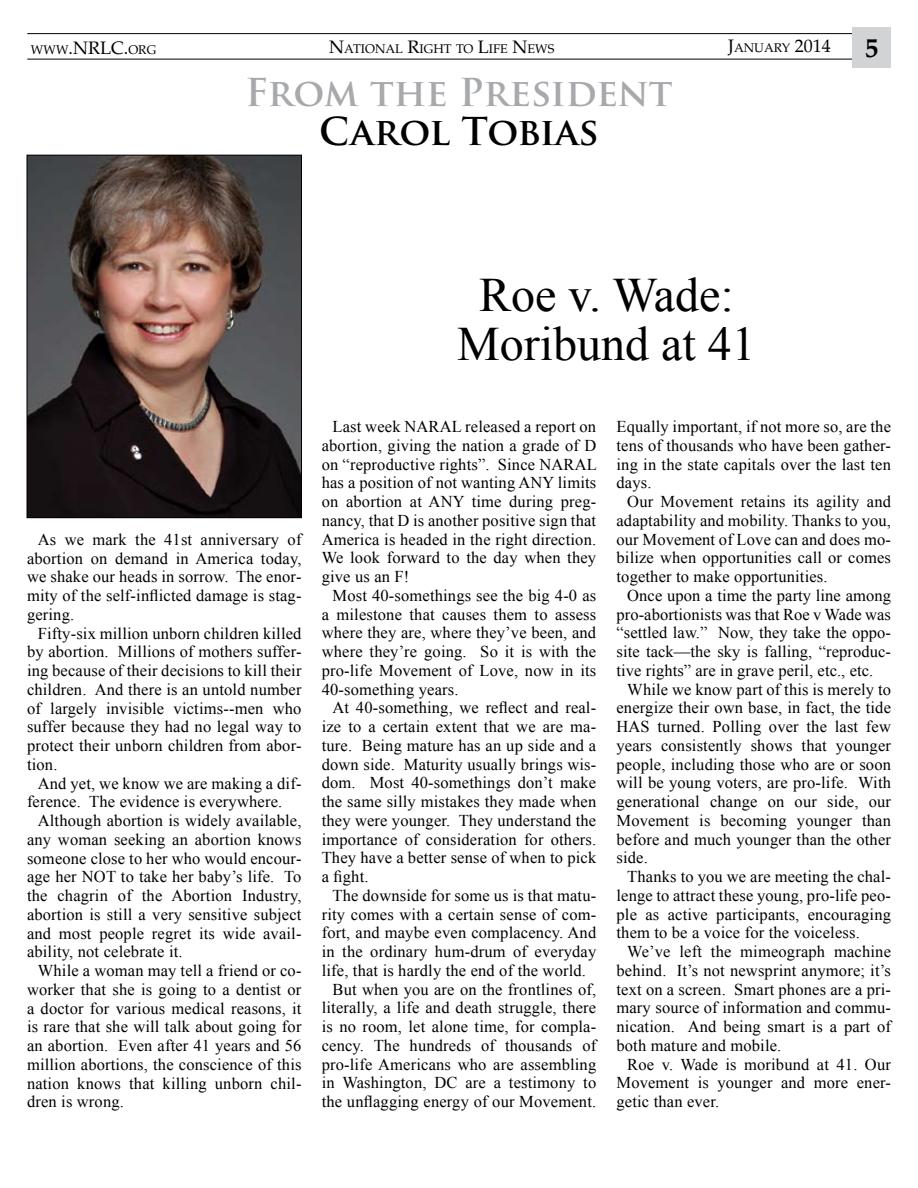
<style>
.page{position:relative;width:918px;height:1188px;background:#fff}
.page>*{position:absolute;margin:0;border:0;box-sizing:border-box;transform-origin:0 0}
.t1{font:48px/49.5px "Times New Roman";color:#000;text-align:center}
.t2{font:700 37.5px "Trajan Pro";color:#a7a9ac}
.t3{font:700 37.5px "Trajan Pro";letter-spacing:-.01em;color:#000}
.t4{font:700 27px "Palatino";color:#000}
.t5{font:16.5px/18.8px "Times New Roman";letter-spacing:.01em;color:#000;text-align:justify}
.t6{font:12.6px "Palatino";color:#000}
.s1{font-size:18px}
</style>
<div class="page">
<hr style="left:27px;top:33px;width:864px;height:1px;background:#000">
<hr style="left:27px;top:59px;width:864px;height:1px;background:#000">
<div style="left:852px;top:27px;width:39px;height:41px;background:#d1d3d4"></div>
<img style="left:29px;top:157px;width:271px;height:359px">
<div style="left:27px;top:155px;width:275px;height:363px;border:1px solid #000"></div>
<p class="t6" style="left:31px;top:43px;width:127px">WWW<span class="s1">.NRLC.</span>ORG</p>
<p class="t6" style="left:329px;top:41px;width:226px"><span class="s1">N</span>ATIONAL <span class="s1">R</span>IGHT TO <span class="s1">L</span>IFE <span class="s1">N</span>EWS</p>
<p class="t6" style="left:728px;top:40px;width:104px"><span class="s1">J</span>ANUARY <span class="s1">2014</span></p>
<h3 class="t4" style="left:865px;top:32px;width:15px">5</h3>
<h2 class="t2" style="left:245px;top:69px;width:429px">From the President</h2>
<h2 class="t3" style="left:319px;top:108px;width:281px">Carol Tobias</h2>
<h1 class="t1" style="left:457px;top:269px;width:300px">Roe v. Wade:<br>Moribund at 41</h1>
<p class="t5" style="left:27px;top:530px;width:276px;text-indent:11px">As we mark the 41st anniversary of abortion on demand in America today, we shake our heads in sorrow. The enor&shy;mity of the self-inflicted damage is stag&shy;gering.</p>
<p class="t5" style="left:27px;top:623px;width:276px;text-indent:11px">Fifty-six million unborn children killed by abortion. Millions of mothers suffer&shy;ing because of their decisions to kill their children. And there is an untold number of largely invisible victims--men who suffer because they had no legal way to protect their unborn children from abor&shy;tion.</p>
<p class="t5" style="left:27px;top:773px;width:276px;text-indent:11px">And yet, we know we are making a dif&shy;ference. The evidence is everywhere.</p>
<p class="t5" style="left:27px;top:811px;width:276px;text-indent:11px">Although abortion is widely available, any woman seeking an abortion knows someone close to her who would encour&shy;age her NOT to take her baby’s life. To the chagrin of the Abortion Industry, abortion is still a very sensitive subject and most people regret its wide avail&shy;ability, not celebrate it.</p>
<p class="t5" style="left:27px;top:961px;width:276px;text-indent:11px">While a woman may tell a friend or co&shy;worker that she is going to a dentist or a doctor for various medical reasons, it is rare that she will talk about going for an abortion. Even after 41 years and 56 million abortions, the conscience of this nation knows that killing unborn chil&shy;dren is wrong.</p>
<p class="t5" style="left:322px;top:417px;width:277px;text-indent:11px">Last week NARAL released a report on abortion, giving the nation a grade of D on “reproductive rights”. Since NARAL has a position of not wanting ANY limits on abortion at ANY time during preg&shy;nancy, that D is another positive sign that America is headed in the right direction.<br>We look forward to the day when they give us an F!</p>
<p class="t5" style="left:322px;top:586px;width:276px;text-indent:11px">Most 40-somethings see the big 4-0 as a milestone that causes them to assess where they are, where they’ve been, and where they’re going. So it is with the pro-life Movement of Love, now in its 40-something years.</p>
<p class="t5" style="left:322px;top:698px;width:276px;text-indent:11px">At 40-something, we reflect and real&shy;ize to a certain extent that we are ma&shy;ture. Being mature has an up side and a down side. Maturity usually brings wis&shy;dom. Most 40-somethings don’t make the same silly mistakes they made when they were younger. They understand the importance of consideration for others.<br>They have a better sense of when to pick a fight.</p>
<p class="t5" style="left:333px;top:886px;width:265px">The downside for some us is that matu-</p>
<p class="t5" style="left:322px;top:905px;width:276px">rity comes with a certain sense of com-</p>
<p class="t5" style="left:322px;top:923px;width:276px">fort, and maybe even complacency. And</p>
<p class="t5" style="left:322px;top:942px;width:276px">in the ordinary hum-drum of everyday</p>
<p class="t5" style="left:322px;top:961px;width:266px">life, that is hardly the end of the world.</p>
<p class="t5" style="left:333px;top:980px;width:265px">But when you are on the frontlines of,</p>
<p class="t5" style="left:322px;top:998px;width:276px">literally, a life and death struggle, there</p>
<p class="t5" style="left:322px;top:1017px;width:276px">is no room, let alone time, for compla-</p>
<p class="t5" style="left:322px;top:1036px;width:276px">cency. The hundreds of thousands of</p>
<p class="t5" style="left:322px;top:1055px;width:276px">pro-life Americans who are assembling</p>
<p class="t5" style="left:322px;top:1073px;width:276px">in Washington, DC are a testimony to</p>
<p class="t5" style="left:322px;top:1092px;width:276px">the unflagging energy of our Movement.</p>
<p class="t5" style="left:616px;top:417px;width:276px">Equally important, if not more so, are the tens of thousands who have been gather&shy;ing in the state capitals over the last ten days.</p>
<p class="t5" style="left:616px;top:492px;width:276px;text-indent:11px">Our Movement retains its agility and adaptability and mobility. Thanks to you, our Movement of Love can and does mo&shy;bilize when opportunities call or comes together to make opportunities.</p>
<p class="t5" style="left:616px;top:586px;width:276px;text-indent:11px">Once upon a time the party line among pro-abortionists was that Roe v Wade was “settled law.” Now, they take the oppo&shy;site tack—the sky is falling, “reproduc&shy;tive rights” are in grave peril, etc., etc.</p>
<p class="t5" style="left:616px;top:680px;width:276px;text-indent:11px">While we know part of this is merely to energize their own base, in fact, the tide HAS turned. Polling over the last few years consistently shows that younger people, including those who are or soon will be young voters, are pro-life. With generational change on our side, our Movement is becoming younger than before and much younger than the other side.</p>
<p class="t5" style="left:616px;top:867px;width:276px;text-indent:11px">Thanks to you we are meeting the chal&shy;lenge to attract these young, pro-life peo&shy;ple as active participants, encouraging them to be a voice for the voiceless.</p>
<p class="t5" style="left:616px;top:942px;width:276px;text-indent:11px">We’ve left the mimeograph machine behind. It’s not newsprint anymore; it’s text on a screen. Smart phones are a pri&shy;mary source of information and commu&shy;nication. And being smart is a part of both mature and mobile.</p>
<p class="t5" style="left:616px;top:1055px;width:276px;text-indent:11px">Roe v. Wade is moribund at 41. Our Movement is younger and more ener&shy;getic than ever.</p>
</div>
